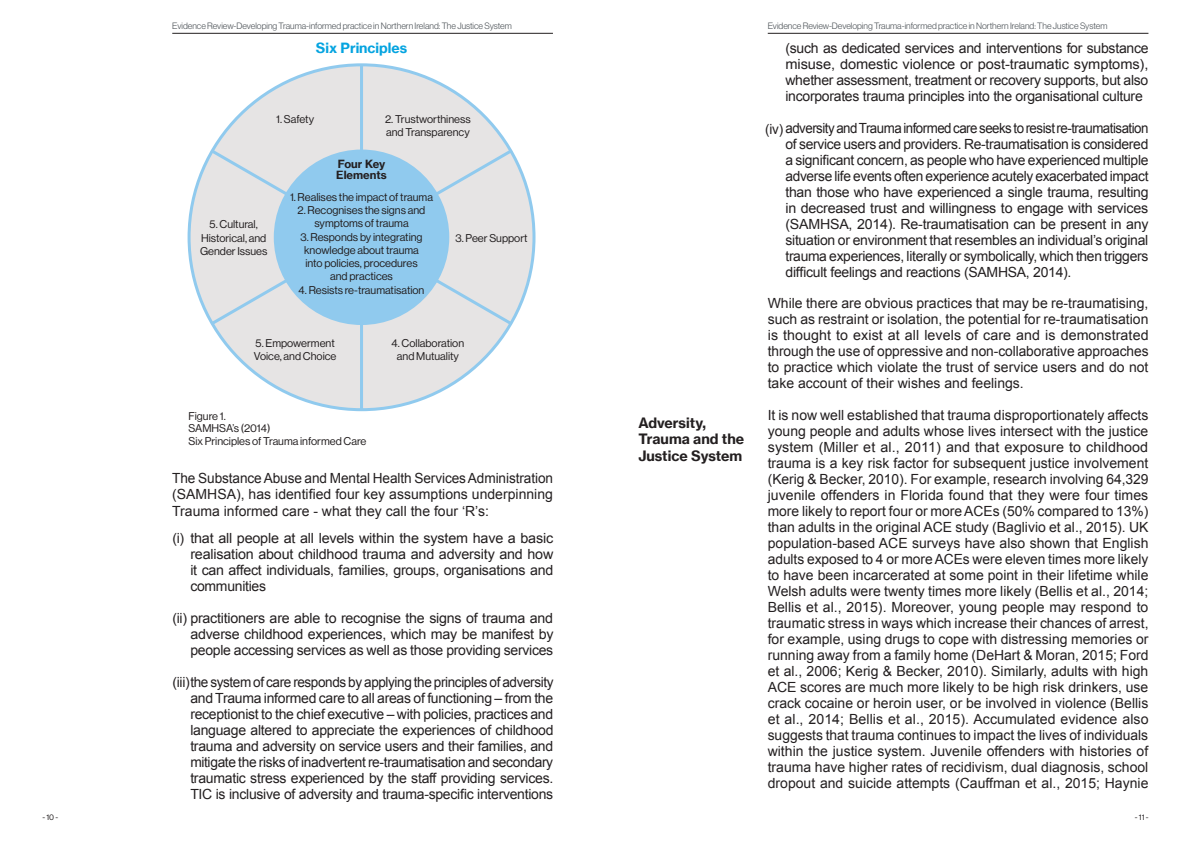
<style>
.page{position:relative;width:1191px;height:842px;background:#fff}
.page>*{position:absolute;margin:0;border:0;box-sizing:border-box;transform-origin:0 0}
.t1{font:14px/16px "Arial";letter-spacing:-.02em;color:#231f20;text-align:justify}
.t2{font:14px/16px "Arial";letter-spacing:-.02em;color:#231f20;text-align:justify;scale:.96 1}
.t3{font:700 14px/16.8px "Neue Haas Grotesk Text Pro";color:#231f20}
.t4{font:700 13.8px "Neue Haas Grotesk Text Pro";color:#05a4e0}
.t5{font:11px/13.3px "N Haas Grotesk DS Pro 55 Rg";color:#231f20;text-align:center}
.t6{font:700 11px/11px "Neue Haas Grotesk Text Pro";color:#231f20}
.t7{font:9px "N Haas Grotesk DS Std 45 Lt";color:#4b5156}
.t8{font:8px "N Haas Grotesk DS Pro 55 Rg";color:#231f20}
</style>
<div class="page">
<hr style="left:767px;top:33px;width:381px;height:1px;background:#231f20">
<hr style="left:172px;top:33px;width:381px;height:1px;background:#231f20">
<div style="left:189px;top:65px;width:345px;height:345px;background:#e6e4e4;border-radius:50%"></div>
<hr style="left:360px;top:64px;width:3px;height:346px;background:#90caee">
<svg style="left:207px;top:147px;width:308px;height:181px"></svg>
<p class="t7" style="left:172px;top:20px;width:341px">Evidence Review-Developing Trauma-informed practice in Northern Ireland: The Justice System</p>
<p class="t7" style="left:767px;top:20px;width:341px">Evidence Review-Developing Trauma-informed practice in Northern Ireland: The Justice System</p>
<p class="t4" style="left:316px;top:40px;width:93px">Six Principles</p>
<p class="t5" style="left:200px;top:218px;width:69px">5. Cultural,<br>Historical, and<br>Gender Issues</p>
<p class="t5" style="left:276px;top:112px;width:39px">1. Safety</p>
<p class="t5" style="left:385px;top:112px;width:87px;text-align:left">2. Trustworthiness and Transparency</p>
<p class="t6" style="left:336px;top:159px;width:52px">Four Key<br>Elements</p>
<p class="t5" style="left:290px;top:190px;width:144px">1. Realises the impact of trauma</p>
<p class="t5" style="left:298px;top:204px;width:129px">2. Recognises the signs and symptoms of trauma</p>
<p class="t5" style="left:300px;top:230px;width:124px">3. Responds by integrating knowledge about trauma into policies, procedures and practices</p>
<p class="t5" style="left:299px;top:283px;width:127px">4. Resists re-traumatisation</p>
<p class="t5" style="left:455px;top:231px;width:74px">3. Peer Support</p>
<p class="t5" style="left:254px;top:336px;width:84px;text-align:left">5. Empowerment<br>Voice, and Choice</p>
<p class="t5" style="left:391px;top:336px;width:74px">4. Collaboration and Mutuality</p>
<p class="t5" style="left:188px;top:410px;width:180px;line-height:12.4px;text-align:left">Figure 1.<br>SAMHSA’s (2014)<br>Six Principles of Trauma informed Care</p>
<p class="t1" style="left:172px;top:469px;width:382px;line-height:16.8px">The Substance Abuse and Mental Health Services Administration (SAMHSA), has identified four key assumptions underpinning Trauma informed care - what they call the four ‘R’s:</p>
<p class="t1" style="left:190px;top:530px;width:364px;text-indent:-18px">(i) that all people at all levels within the system have a basic realisation about childhood trauma and adversity and how it can affect individuals, families, groups, organisations and communities</p>
<p class="t1" style="left:190px;top:610px;width:365px;text-indent:-18px">(ii) practitioners are able to recognise the signs of trauma and adverse childhood experiences, which may be manifest by people accessing services as well as those providing services</p>
<p class="t1" style="left:190px;top:674px;width:365px;text-indent:-18px">(iii)the system of care responds by applying the principles of adversity and Trauma informed care to all areas of functioning – from the receptionist to the chief executive – with policies, practices and language altered to appreciate the experiences of childhood trauma and adversity on service users and their families, and mitigate the risks of inadvertent re-traumatisation and secondary traumatic stress experienced by the staff providing services.<br>TIC is inclusive of adversity and trauma-specific interventions</p>
<p class="t3" style="left:638px;top:414px;width:107px">Adversity,<br>Trauma and the<br>Justice System</p>
<p class="t1" style="left:785px;top:40px;width:365px">(such as dedicated services and interventions for substance misuse, domestic violence or post-traumatic symptoms), whether assessment, treatment or recovery supports, but also incorporates trauma principles into the organisational culture</p>
<p class="t2" style="left:785px;top:120px;width:380px;text-indent:-20px">(iv) adversity and Trauma informed care seeks to resist re-traumatisation of service users and providers. Re-traumatisation is considered a significant concern, as people who have experienced multiple adverse life events often experience acutely exacerbated impact than those who have experienced a single trauma, resulting in decreased trust and willingness to engage with services (SAMHSA, 2014). Re-traumatisation can be present in any situation or environment that resembles an individual’s original trauma experiences, literally or symbolically, which then triggers difficult feelings and reactions (SAMHSA, 2014).</p>
<p class="t1" style="left:767px;top:295px;width:382px">While there are obvious practices that may be re-traumatising, such as restraint or isolation, the potential for re-traumatisation is thought to exist at all levels of care and is demonstrated through the use of oppressive and non-collaborative approaches to practice which violate the trust of service users and do not take account of their wishes and feelings.</p>
<p class="t1" style="left:767px;top:407px;width:382px">It is now well established that trauma disproportionately affects young people and adults whose lives intersect with the justice system (Miller et al., 2011) and that exposure to childhood trauma is a key risk factor for subsequent justice involvement (Kerig &amp; Becker, 2010). For example, research involving 64,329 juvenile offenders in Florida found that they were four times more likely to report four or more ACEs (50% compared to 13%) than adults in the original ACE study (Baglivio et al., 2015). UK population-based ACE surveys have also shown that English adults exposed to 4 or more ACEs were eleven times more likely to have been incarcerated at some point in their lifetime while Welsh adults were twenty times more likely (Bellis et al., 2014; Bellis et al., 2015). Moreover, young people may respond to traumatic stress in ways which increase their chances of arrest, for example, using drugs to cope with distressing memories or running away from a family home (DeHart &amp; Moran, 2015; Ford et al., 2006; Kerig &amp; Becker, 2010). Similarly, adults with high ACE scores are much more likely to be high risk drinkers, use crack cocaine or heroin user, or be involved in violence (Bellis et al., 2014; Bellis et al., 2015). Accumulated evidence also suggests that trauma continues to impact the lives of individuals within the justice system. Juvenile offenders with histories of trauma have higher rates of recidivism, dual diagnosis, school dropout and suicide attempts (Cauffman et al., 2015; Haynie</p>
<p class="t8" style="left:43px;top:813px;width:17px">- 10 -</p>
<p class="t8" style="left:1134px;top:813px;width:15px">- 11 -</p>
</div>
